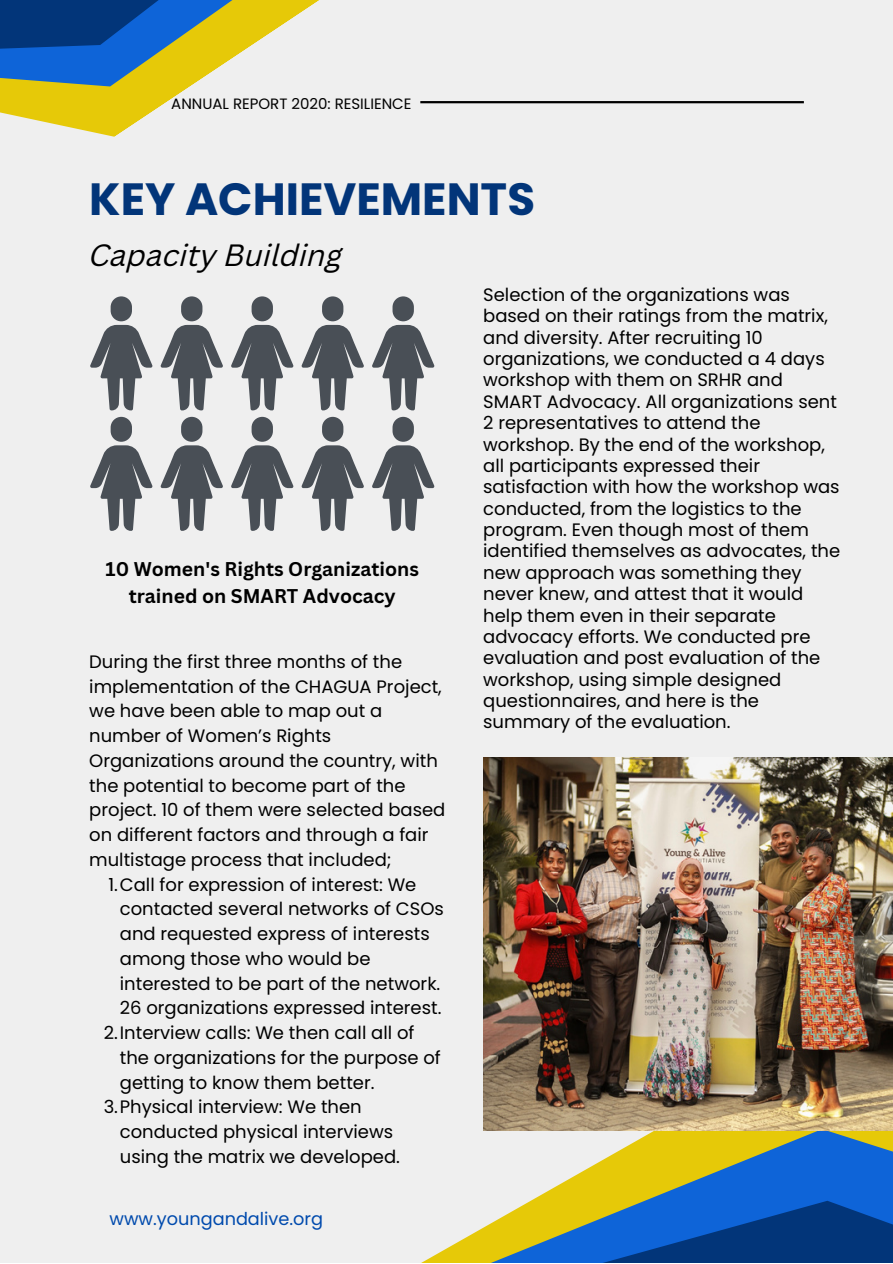
<style>
.page{position:relative;width:893px;height:1264px;background:#fff}
.page>*{position:absolute;margin:0;border:0;box-sizing:border-box;transform-origin:0 0}
.t1{font:700 45.15px "Poppins";color:#023579}
.t2{font:italic 30px "Canva Sans";color:#000}
.t3{font:700 19.35px/27px "Canva Sans";color:#000;text-align:center}
.t4{font:18px/21.3px "Poppins";color:#000}
.t5{font:17.7px "Poppins";color:#004aad}
.t6{font:15px "Poppins";color:#000}
</style>
<div class="page">
<div style="left:0;top:0;width:892px;height:1262px;background:#efefef"></div>
<svg style="left:423px;top:1130px;width:469px;height:132px"></svg>
<svg style="left:0;top:0;width:483px;height:137px"></svg>
<hr style="left:420px;top:101px;width:383px;height:2px;background:#000">
<svg style="left:90px;top:296px;width:344px;height:235px"></svg>
<img style="left:483px;top:757px;width:409px;height:373px">
<p class="t6" style="left:171px;top:93px;width:242px">ANNUAL REPORT 2020: RESILIENCE</p>
<h1 class="t1" style="left:89px;top:167px;width:447px">KEY ACHIEVEMENTS</h1>
<h2 class="t2" style="left:89px;top:243px;width:254px">Capacity Building</h2>
<p class="t3" style="left:105px;top:555px;width:315px">10 Women's Rights Organizations trained on SMART Advocacy</p>
<p class="t4" style="left:89px;top:649px;width:357px;line-height:24.8px">During the first three months of the implementation of the CHAGUA Project, we have been able to map out a number of Women’s Rights Organizations around the country, with the potential to become part of the project. 10 of them were selected based on different factors and through a fair multistage process that included;</p>
<p class="t4" style="left:108px;top:873px;width:309px">1.Call for expression of interest: We</p>
<p class="t4" style="left:120px;top:898px;width:325px">contacted several networks of CSOs</p>
<p class="t4" style="left:120px;top:923px;width:311px">and requested express of interests</p>
<p class="t4" style="left:120px;top:947px;width:252px">among those who would be</p>
<p class="t4" style="left:120px;top:972px;width:322px">interested to be part of the network.</p>
<p class="t4" style="left:120px;top:997px;width:323px">26 organizations expressed interest.</p>
<p class="t4" style="left:104px;top:1022px;width:312px">2.Interview calls: We then call all of</p>
<p class="t4" style="left:120px;top:1046px;width:322px">the organizations for the purpose of</p>
<p class="t4" style="left:120px;top:1071px;width:256px">getting to know them better.</p>
<p class="t4" style="left:104px;top:1096px;width:259px">3.Physical interview: We then</p>
<p class="t4" style="left:120px;top:1121px;width:275px">conducted physical interviews</p>
<p class="t4" style="left:120px;top:1145px;width:282px">using the matrix we developed.</p>
<p class="t5" style="left:109px;top:1206px;width:215px">www.youngandalive.org</p>
<p class="t4" style="left:483px;top:284px;width:358px">Selection of the organizations was based on their ratings from the matrix, and diversity. After recruiting 10 organizations, we conducted a 4 days workshop with them on SRHR and SMART Advocacy. All organizations sent 2 representatives to attend the workshop. By the end of the workshop, all participants expressed their satisfaction with how the workshop was conducted, from the logistics to the program. Even though most of them identified themselves as advocates, the new approach was something they never knew, and attest that it would help them even in their separate advocacy efforts. We conducted pre evaluation and post evaluation of the workshop, using simple designed questionnaires, and here is the summary of the evaluation.</p>
</div>
